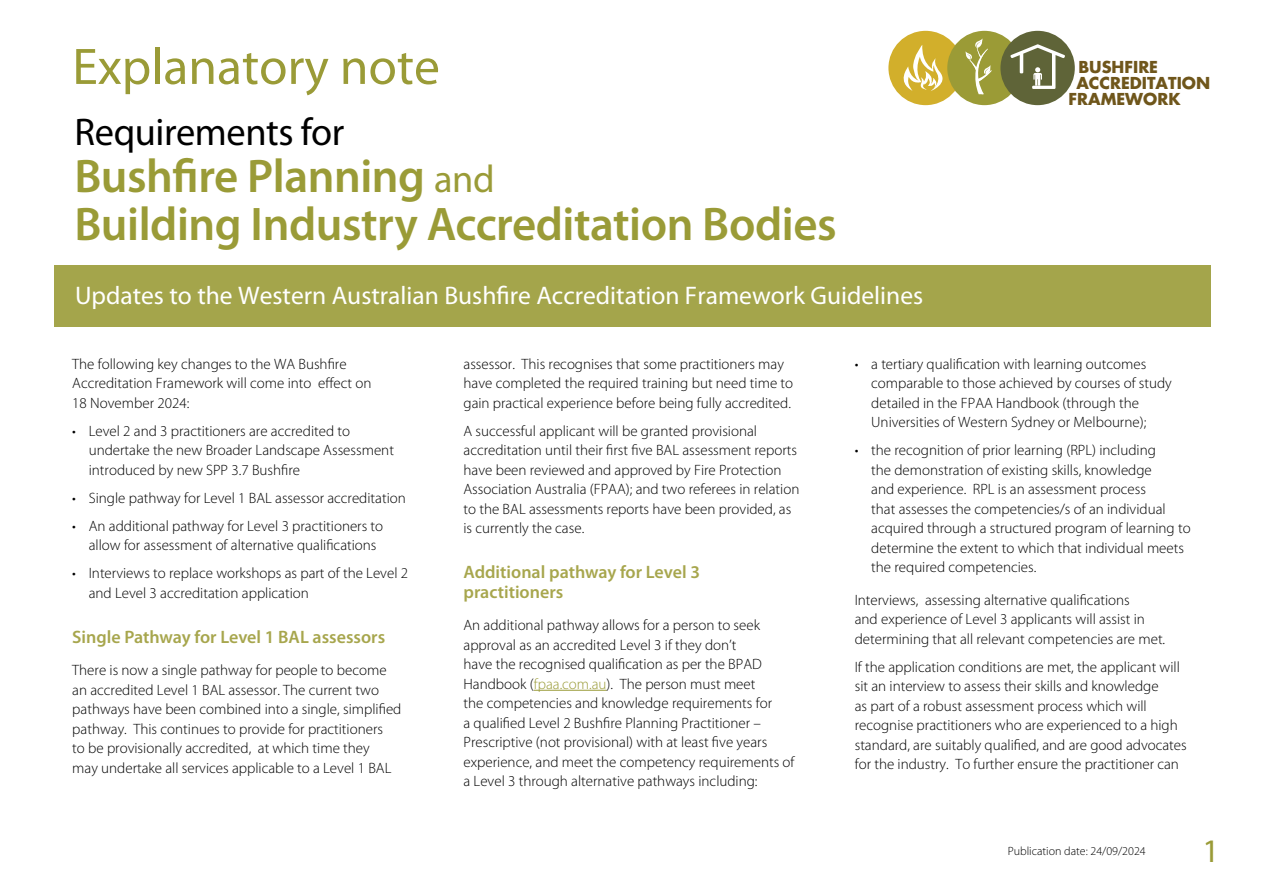
<style>
.page{position:relative;width:1263px;height:893px;background:#fff}
.page>*{position:absolute;margin:0;border:0;box-sizing:border-box;transform-origin:0 0}
.t1{font:51.75px "Myriad Pro";color:#9a9b37}
.t2{font:600 47.4px/47.4px "Myriad Pro";letter-spacing:-.01em;color:#9a9b37}
.t3{font:38.7px "Myriad Pro";letter-spacing:-.01em;color:#000}
.t4{font:33px "Myriad Pro";color:#9a9b37}
.t5{font:25.5px "Myriad Pro";color:#fff}
.t6{font:600 18px/19.5px "Myriad Pro";color:#a7a64d}
.t7{font:700 16.05px/32.2px "Futura Std";color:#6f561b}
.t8{font:300 15px/19.5px "Myriad Pro";color:#000}
.t9{font:300 12px "Myriad Pro";color:#000}
.s1{font-weight:400;font-size:38.7px}
.s2{color:#9a9b37}
</style>
<div class="page">
<div style="left:54px;top:265px;width:1157px;height:61px;background:#a4a54b"></div>
<div style="left:888px;top:31px;width:75px;height:74px;background:#d2af2b;border-radius:50%"></div>
<div style="left:947px;top:31px;width:75px;height:74px;background:#9b9b36;border-radius:50%"></div>
<div style="left:1000px;top:31px;width:75px;height:74px;background:#5f6438;border-radius:50%"></div>
<svg style="left:1010px;top:44px;width:55px;height:45px"></svg>
<svg style="left:965px;top:38px;width:27px;height:56px"></svg>
<svg style="left:896px;top:45px;width:54px;height:46px"></svg>
<hr style="left:534px;top:690px;width:73px;height:1px;background:#9a9b37">
<h1 class="t1" style="left:72px;top:35px;width:369px">Explanatory note</h1>
<h3 class="t3" style="left:74px;top:108px;width:272px">Requirements for</h3>
<h2 class="t2" style="left:74px;top:151px;width:764px">Bushfire Planning <span class="s1">and<br></span>Building Industry Accreditation Bodies</h2>
<h3 class="t5" style="left:75px;top:279px;width:850px">Updates to the Western Australian Bushfire Accreditation Framework Guidelines</h3>
<p class="t7" style="left:1068px;top:51px;width:113px;text-indent:10px">BUSHFIRE<br>FRAMEWORK</p>
<p class="t7" style="left:1076px;top:67px;width:135px">ACCREDITATION</p>
<p class="t8" style="left:72px;top:354px;width:301px">The following key changes to the WA Bushfire<br>Accreditation Framework will come into effect on<br>18 November 2024:</p>
<p class="t8" style="left:89px;top:421px;width:307px;text-indent:-16px">• Level 2 and 3 practitioners are accredited to undertake the new Broader Landscape Assessment introduced by new SPP 3.7 Bushfire</p>
<p class="t8" style="left:72px;top:488px;width:335px">• Single pathway for Level 1 BAL assessor accreditation</p>
<p class="t8" style="left:89px;top:516px;width:296px;text-indent:-16px">• An additional pathway for Level 3 practitioners to allow for assessment of alternative qualifications</p>
<p class="t8" style="left:89px;top:564px;width:321px;text-indent:-16px">• Interviews to replace workshops as part of the Level 2 and Level 3 accreditation application</p>
<p class="t6" style="left:72px;top:627px;width:314px">Single Pathway for Level 1 BAL assessors</p>
<p class="t8" style="left:72px;top:660px;width:331px">There is now a single pathway for people to become an accredited Level 1 BAL assessor. The current two pathways have been combined into a single, simplified pathway. This continues to provide for practitioners<br>to be provisionally accredited, at which time they<br>may undertake all services applicable to a Level 1 BAL</p>
<p class="t8" style="left:463px;top:354px;width:331px">assessor. This recognises that some practitioners may have completed the required training but need time to gain practical experience before being fully accredited.</p>
<p class="t8" style="left:463px;top:421px;width:337px">A successful applicant will be granted provisional accreditation until their first five BAL assessment reports have been reviewed and approved by Fire Protection Association Australia (FPAA); and two referees in relation to the BAL assessments reports have been provided, as is currently the case.</p>
<p class="t6" style="left:463px;top:562px;width:238px">Additional pathway for Level 3 practitioners</p>
<p class="t8" style="left:463px;top:615px;width:332px">An additional pathway allows for a person to seek approval as an accredited Level 3 if they don’t<br>have the recognised qualification as per the BPAD Handbook (<span class="s2">fpaa.com.au</span>). The person must meet<br>the competencies and knowledge requirements for<br>a qualified Level 2 Bushfire Planning Practitioner – Prescriptive (not provisional) with at least five years experience, and meet the competency requirements of a Level 3 through alternative pathways including:</p>
<p class="t8" style="left:871px;top:354px;width:302px;text-indent:-16px">• a tertiary qualification with learning outcomes comparable to those achieved by courses of study detailed in the FPAA Handbook (through the Universities of Western Sydney or Melbourne);</p>
<p class="t8" style="left:871px;top:441px;width:321px;text-indent:-16px">• the recognition of prior learning (RPL) including<br>the demonstration of existing skills, knowledge<br>and experience. RPL is an assessment process<br>that assesses the competencies/s of an individual acquired through a structured program of learning to determine the extent to which that individual meets the required competencies.</p>
<p class="t8" style="left:855px;top:590px;width:312px">Interviews, assessing alternative qualifications<br>and experience of Level 3 applicants will assist in determining that all relevant competencies are met.</p>
<p class="t8" style="left:855px;top:657px;width:334px">If the application conditions are met, the applicant will sit an interview to assess their skills and knowledge<br>as part of a robust assessment process which will recognise practitioners who are experienced to a high standard, are suitably qualified, and are good advocates for the industry. To further ensure the practitioner can</p>
<p class="t9" style="left:1008px;top:844px;width:140px">Publication date: 24/09/2024</p>
<h3 class="t4" style="left:1202px;top:830px;width:18px">1</h3>
</div>
